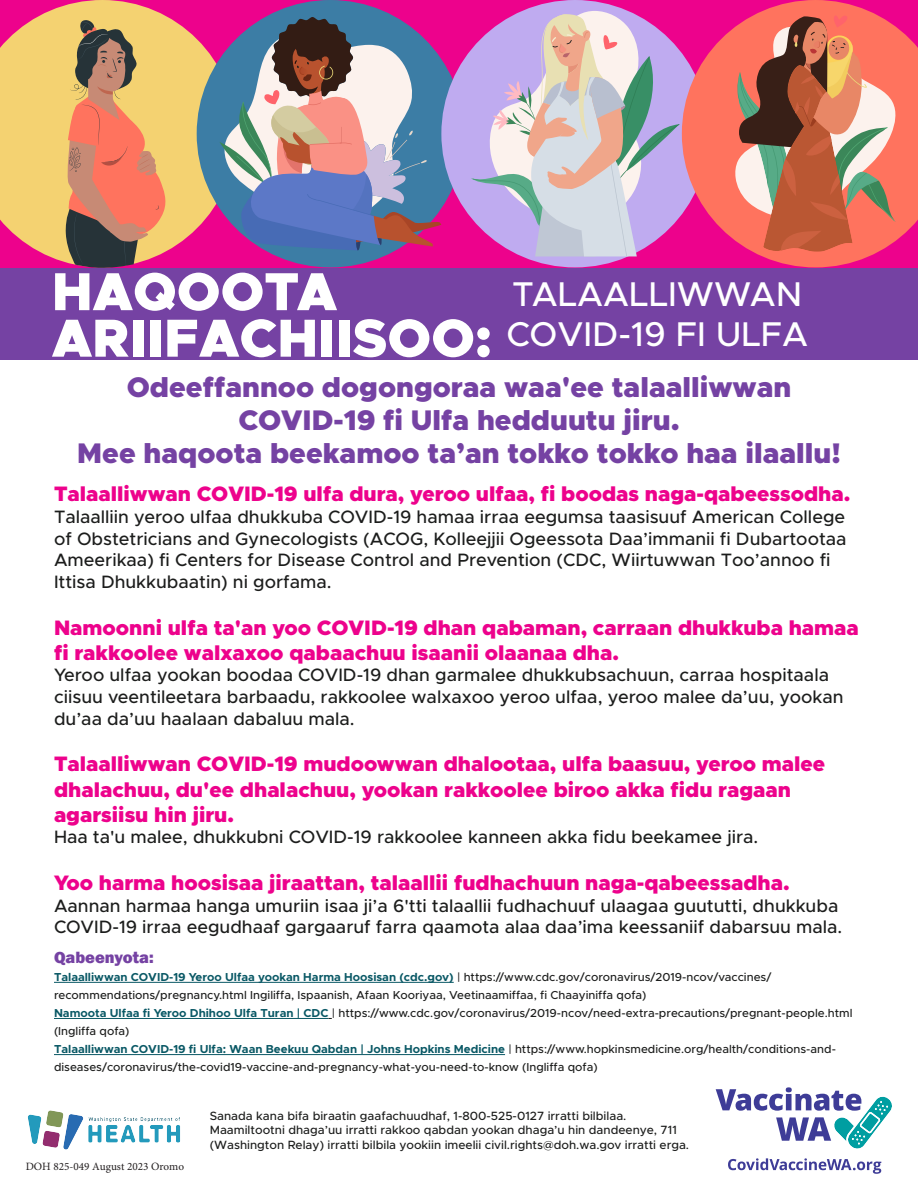
<style>
.page{position:relative;width:918px;height:1188px;background:#fff}
.page>*{position:absolute;margin:0;border:0;box-sizing:border-box;transform-origin:0 0}
.t1{font:900 53.7px/46.5px "Metropolis";color:#fff}
.t2{font:500 34.5px/40.5px "Metropolis";color:#fff}
.t3{font:900 28.5px/33px "Metropolis";color:#7542a3;text-align:center}
.t4{font:900 21px/25.2px "Metropolis";color:#ed028c}
.t5{font:500 18px/21.6px "Metropolis";color:#1c1d1c}
.t6{font:800 16.8px "Franklin Gothic";color:#7542a3}
.t7{font:500 12px/14.4px "Metropolis";color:#1c1d1c}
.t8{font:500 11.55px/18px "Metropolis";color:#1c1d1c}
.t9{font:11.25px "Minion Pro";color:#231f20}
.s1{font-weight:700;color:#095865}
</style>
<div class="page">
<div style="left:0;top:268px;width:918px;height:92px;background:#7542a3"></div>
<img style="left:28px;top:1110px;width:153px;height:40px">
<hr style="left:54px;top:982px;width:400px;height:1px;background:#095865">
<hr style="left:54px;top:1018px;width:274px;height:1px;background:#095865">
<hr style="left:54px;top:1054px;width:451px;height:1px;background:#095865">
<div style="left:0;top:1px;width:918px;height:267px;background:#ed028c"></div>
<svg style="left:0;top:0;width:236px;height:262px;fill:#f4d271"></svg>
<div style="left:197px;top:0;width:267px;height:267px;background:#3c7da5;border-radius:50%"></div>
<div style="left:441px;top:0;width:268px;height:267px;background:#bfabf0;border-radius:50%"></div>
<svg style="left:682px;top:0;width:236px;height:267px;fill:#ff735e"></svg>
<svg style="left:65px;top:20px;width:103px;height:248px"></svg>
<svg style="left:219px;top:17px;width:222px;height:234px"></svg>
<svg style="left:471px;top:11px;width:209px;height:246px"></svg>
<svg style="left:735px;top:15px;width:163px;height:237px"></svg>
<svg style="left:728px;top:1158px;width:153px;height:16px"></svg>
<svg style="left:716px;top:1087px;width:176px;height:62px"></svg>
<p class="t1" style="left:52px;top:269px;width:442px">HAQOOTA<br>ARIIFACHIISOO:</p>
<p class="t2" style="left:506px;top:274px;width:303px">TALAALLIWWAN<br>COVID-19 FI ULFA</p>
<p class="t3" style="left:127px;top:370px;width:666px">Odeeffannoo dogongoraa waa'ee talaalliwwan<br>COVID-19 fi Ulfa hedduutu jiru.</p>
<p class="t3" style="left:77px;top:436px;width:765px">Mee haqoota beekamoo ta’an tokko tokko haa ilaallu!</p>
<p class="t4" style="left:54px;top:482px;width:798px">Talaalliwwan COVID-19 ulfa dura, yeroo ulfaa, fi boodas naga-qabeessodha.</p>
<p class="t5" style="left:54px;top:506px;width:794px">Talaalliin yeroo ulfaa dhukkuba COVID-19 hamaa irraa eegumsa taasisuuf American College of Obstetricians and Gynecologists (ACOG, Kolleejjii Ogeessota Daa’immanii fi Dubartootaa Ameerikaa) fi Centers for Disease Control and Prevention (CDC, Wiirtuwwan Too’annoo fi Ittisa Dhukkubaatin) ni gorfama.</p>
<p class="t4" style="left:54px;top:615px;width:806px">Namoonni ulfa ta'an yoo COVID-19 dhan qabaman, carraan dhukkuba hamaa fi rakkoolee walxaxoo qabaachuu isaanii olaanaa dha.</p>
<p class="t5" style="left:54px;top:664px;width:791px">Yeroo ulfaa yookan boodaa COVID-19 dhan garmalee dhukkubsachuun, carraa hospitaala ciisuu veentileetara barbaadu, rakkoolee walxaxoo yeroo ulfaa, yeroo malee da’uu, yookan du’aa da’uu haalaan dabaluu mala.</p>
<p class="t4" style="left:54px;top:752px;width:773px">Talaalliwwan COVID-19 mudoowwan dhalootaa, ulfa baasuu, yeroo malee dhalachuu, du'ee dhalachuu, yookan rakkoolee biroo akka fidu ragaan agarsiisu hin jiru.</p>
<p class="t5" style="left:54px;top:826px;width:706px">Haa ta'u malee, dhukkubni COVID-19 rakkoolee kanneen akka fidu beekamee jira.</p>
<p class="t4" style="left:54px;top:870px;width:737px">Yoo harma hoosisaa jiraattan, talaallii fudhachuun naga-qabeessadha.</p>
<p class="t5" style="left:54px;top:895px;width:790px">Aannan harmaa hanga umuriin isaa ji’a 6'tti talaallii fudhachuuf ulaagaa guututti, dhukkuba<br>COVID-19 irraa eegudhaaf gargaaruf farra qaamota alaa daa’ima keessaniif dabarsuu mala.</p>
<p class="t6" style="left:54px;top:946px;width:101px">Qabeenyota:</p>
<p class="t8" style="left:54px;top:968px;width:719px"><span class="s1">Talaalliwwan COVID-19 Yeroo Ulfaa yookan Harma Hoosisan (cdc.gov)</span> | https://www.cdc.gov/coronavirus/2019-ncov/vaccines/ recommendations/pregnancy.html Ingiliffa, Ispaanish, Afaan Kooriyaa, Veetinaamiffaa, fi Chaayiniffa qofa)</p>
<p class="t8" style="left:54px;top:1004px;width:800px"><span class="s1">Namoota Ulfaa fi Yeroo Dhihoo Ulfa Turan | CDC</span> | https://www.cdc.gov/coronavirus/2019-ncov/need-extra-precautions/pregnant-people.html (Ingliffa qofa)</p>
<p class="t8" style="left:54px;top:1040px;width:784px"><span class="s1">Talaalliwwan COVID-19 fi Ulfa: Waan Beekuu Qabdan | Johns Hopkins Medicine</span> | https://www.hopkinsmedicine.org/health/conditions-and&shy;diseases/coronavirus/the-covid19-vaccine-and-pregnancy-what-you-need-to-know (Ingliffa qofa)</p>
<p class="t9" style="left:26px;top:1160px;width:160px">DOH 825-049 August 2023 Oromo</p>
<p class="t7" style="left:210px;top:1109px;width:481px">Sanada kana bifa biraatin gaafachuudhaf, 1-800-525-0127 irratti bilbilaa.<br>Maamiltootni dhaga’uu irratti rakkoo qabdan yookan dhaga’u hin dandeenye, 711 (Washington Relay) irratti bilbila yookiin imeelii civil.rights@doh.wa.gov irratti erga.</p>
</div>
